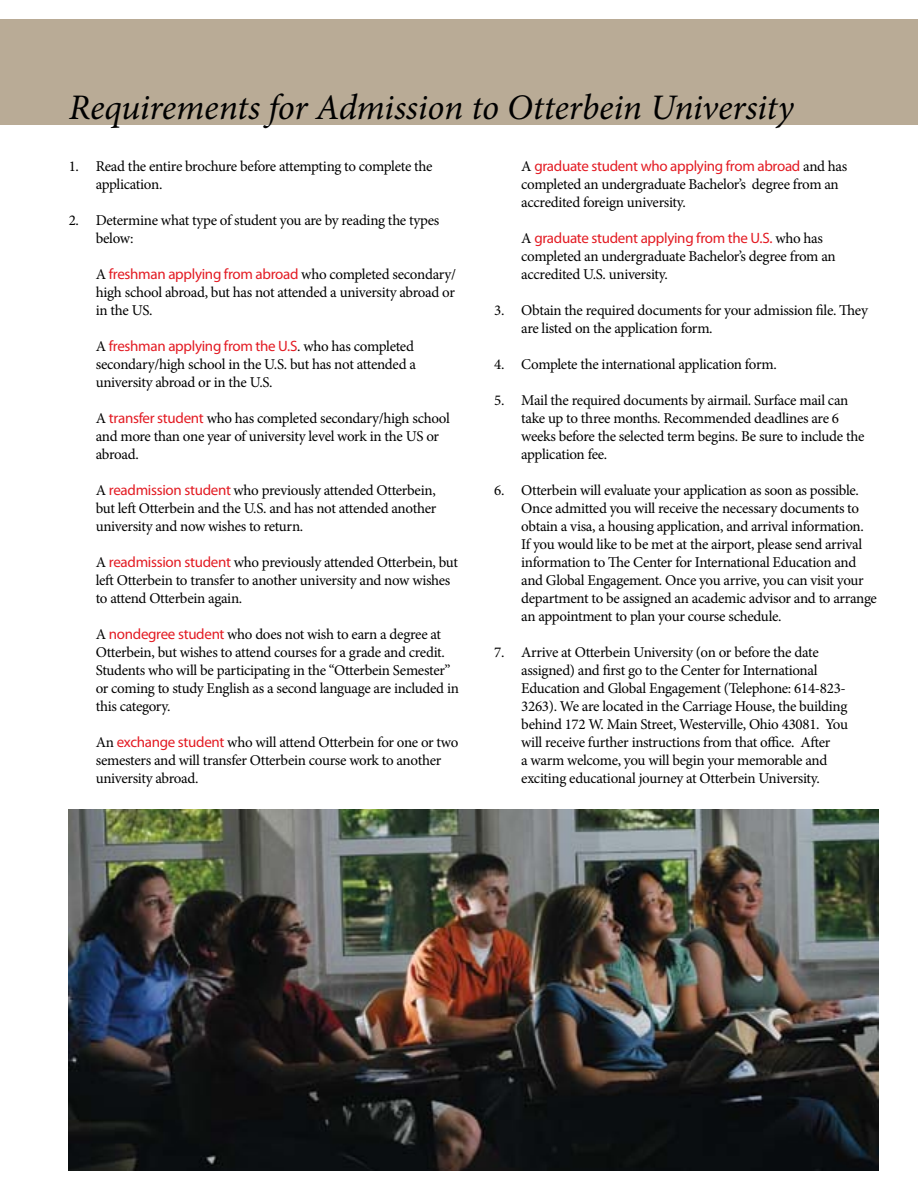
<style>
.page{position:relative;width:918px;height:1188px;background:#fff}
.page>*{position:absolute;margin:0;border:0;box-sizing:border-box;transform-origin:0 0}
.t1{font:italic 36px "Minion Pro";letter-spacing:-.01em;color:#000}
.t2{font:15px/18px "Minion Pro";letter-spacing:-.02em;color:#000}
.t3{font:15px "Myriad Pro";letter-spacing:-.02em;color:#e31b23}
.s1{font-family:"Minion Pro";color:#000}
.s2{font-family:"Myriad Pro";color:#e31b23}
</style>
<div class="page">
<div style="left:0;top:19px;width:918px;height:106px;background:#b9ab96"></div>
<img style="left:69px;top:810px;width:810px;height:360px">
<h1 class="t1" style="left:69px;top:83px;width:726px">Requirements for Admission to Otterbein University</h1>
<p class="t2" style="left:96px;top:157px;width:338px;text-indent:-27px">1. Read the entire brochure before attempting to complete the application.</p>
<p class="t2" style="left:96px;top:211px;width:345px;text-indent:-27px">2. Determine what type of student you are by reading the types below:</p>
<p class="t3" style="left:96px;top:265px;width:362px"><span class="s1">A</span> freshman applying from abroad <span class="s1">who completed secondary/</span></p>
<p class="t2" style="left:96px;top:283px;width:361px">high school abroad, but has not attended a university abroad or in the US.</p>
<p class="t3" style="left:96px;top:337px;width:320px"><span class="s1">A</span> freshman applying from the U.S<span class="s1">. who has completed</span></p>
<p class="t2" style="left:96px;top:355px;width:322px">secondary/high school in the U.S. but has not attended a university abroad or in the U.S.</p>
<p class="t2" style="left:96px;top:409px;width:356px">A <span class="s2">transfer student</span> who has completed secondary/high school and more than one year of university level work in the US or abroad.</p>
<p class="t2" style="left:96px;top:481px;width:342px;text-align:justify">A <span class="s2">readmission student</span> who previously attended Otterbein, but left Otterbein and the U.S. and has not attended another university and now wishes to return.</p>
<p class="t2" style="left:96px;top:553px;width:364px">A <span class="s2">readmission student</span> who previously attended Otterbein, but left Otterbein to transfer to another university and now wishes to attend Otterbein again.</p>
<p class="t2" style="left:96px;top:625px;width:365px">A <span class="s2">nondegree student</span> who does not wish to earn a degree at Otterbein, but wishes to attend courses for a grade and credit.<br>Students who will be participating in the “Otterbein Semester” or coming to study English as a second language are included in this category.</p>
<p class="t2" style="left:96px;top:733px;width:364px">An <span class="s2">exchange student</span> who will attend Otterbein for one or two semesters and will transfer Otterbein course work to another university abroad.</p>
<p class="t3" style="left:521px;top:157px;width:328px"><span class="s1">A</span> graduate student who applying from abroad <span class="s1">and has</span></p>
<p class="t2" style="left:521px;top:176px;width:319px">completed an undergraduate Bachelor’s degree from an accredited foreign university.</p>
<p class="t3" style="left:521px;top:229px;width:303px"><span class="s1">A</span> graduate student applying from the U.S. <span class="s1">who has</span></p>
<p class="t2" style="left:521px;top:248px;width:316px">completed an undergraduate Bachelor’s degree from an accredited U.S. university.</p>
<p class="t2" style="left:521px;top:302px;width:348px;text-indent:-27px">3. Obtain the required documents for your admission file. They are listed on the application form.</p>
<p class="t2" style="left:494px;top:356px;width:284px">4. Complete the international application form.</p>
<p class="t2" style="left:521px;top:392px;width:345px;text-indent:-27px">5. Mail the required documents by airmail. Surface mail can take up to three months. Recommended deadlines are 6 weeks before the selected term begins. Be sure to include the application fee.</p>
<p class="t2" style="left:521px;top:482px;width:357px;text-indent:-27px">6. Otterbein will evaluate your application as soon as possible.<br>Once admitted you will receive the necessary documents to obtain a visa, a housing application, and arrival information.<br>If you would like to be met at the airport, please send arrival information to The Center for International Education and and Global Engagement. Once you arrive, you can visit your department to be assigned an academic advisor and to arrange an appointment to plan your course schedule.</p>
<p class="t2" style="left:521px;top:644px;width:328px;text-indent:-27px">7. Arrive at Otterbein University (on or before the date assigned) and first go to the Center for International Education and Global Engagement (Telephone: 614-823- 3263). We are located in the Carriage House, the building behind 172 W. Main Street, Westerville, Ohio 43081. You will receive further instructions from that office. After<br>a warm welcome, you will begin your memorable and exciting educational journey at Otterbein University.</p>
</div>
